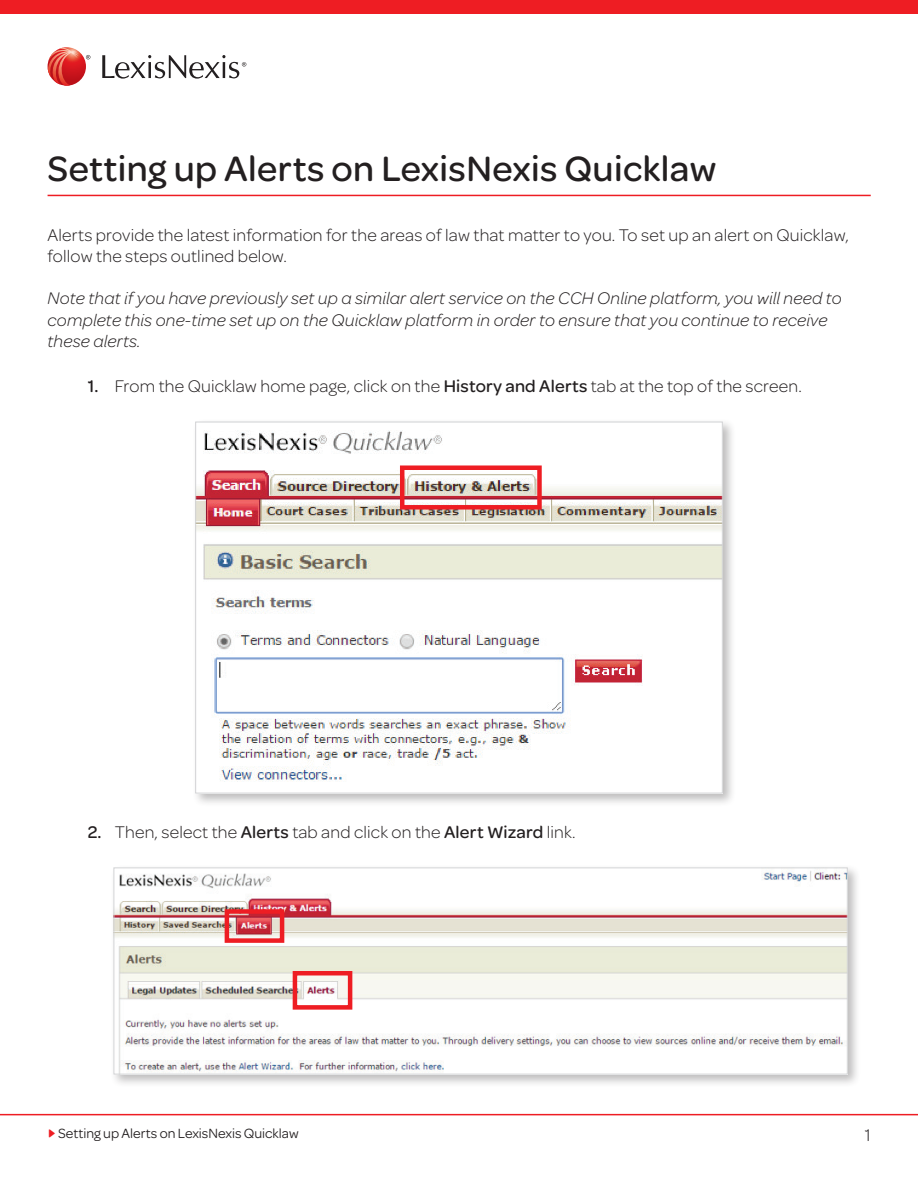
<style>
.page{position:relative;width:918px;height:1188px;background:#fff}
.page>*{position:absolute;margin:0;border:0;box-sizing:border-box;transform-origin:0 0}
.t1{font:500 37.5px "Omnes";letter-spacing:.01em;color:#231f20}
.t2{font:300 18px/21.6px "Omnes";letter-spacing:.01em;color:#231f20}
.t3{font:italic 300 18px/21.6px "Omnes";letter-spacing:.01em;color:#231f20}
.t4{font:14.25px "Omnes";color:#231f20}
.s1{font-weight:500}
.s2{color:#ee1d23}
</style>
<div class="page">
<hr style="left:0;top:1114px;width:918px;height:1px;background:#ee1d23">
<svg style="left:86px;top:55px;width:4px;height:4px"></svg>
<svg style="left:102px;top:55px;width:144px;height:24px"></svg>
<svg style="left:48px;top:47px;width:38px;height:39px"></svg>
<svg style="left:48px;top:48px;width:31px;height:38px"></svg>
<div style="left:0;top:0;width:918px;height:14px;background:#ee1d23"></div>
<div style="left:192px;top:418px;width:544px;height:389px;background:#231f20;opacity:.3"></div>
<img style="left:197px;top:424px;width:524px;height:367px">
<hr style="left:48px;top:195px;width:823px;height:1px;background:#ee1d23">
<div style="left:400px;top:465px;width:142px;height:45px;border:4px solid #ee1d23"></div>
<div style="left:110px;top:864px;width:751px;height:224px;background:#231f20;opacity:.3"></div>
<img style="left:116px;top:869px;width:730px;height:203px">
<div style="left:114px;top:867px;width:734px;height:207px;border:1px solid #d1d2d4"></div>
<div style="left:225px;top:909px;width:59px;height:34px;border:4px solid #ee1d23"></div>
<div style="left:293px;top:971px;width:59px;height:39px;border:4px solid #ee1d23"></div>
<h1 class="t1" style="left:48px;top:143px;width:670px">Setting up Alerts on LexisNexis Quicklaw</h1>
<p class="t2" style="left:48px;top:223px;width:803px">Alerts provide the latest information for the areas of law that matter to you. To set up an alert on Quicklaw, follow the steps outlined below.</p>
<p class="t3" style="left:48px;top:287px;width:796px">Note that if you have previously set up a similar alert service on the CCH Online platform, you will need to complete this one-time set up on the Quicklaw platform in order to ensure that you continue to receive these alerts.</p>
<p class="t2" style="left:88px;top:374px;width:716px"><span class="s1">1.</span> From the Quicklaw home page, click on the <span class="s1">History and Alerts</span> tab at the top of the screen.</p>
<p class="t2" style="left:88px;top:821px;width:489px"><span class="s1">2.</span> Then, select the <span class="s1">Alerts</span> tab and click on the <span class="s1">Alert Wizard</span> link.</p>
<p class="t4" style="left:47px;top:1123px;width:253px"><span class="s2">•</span> Setting up Alerts on LexisNexis Quicklaw</p>
<p class="t2" style="left:865px;top:1124px;width:8px">1</p>
</div>
